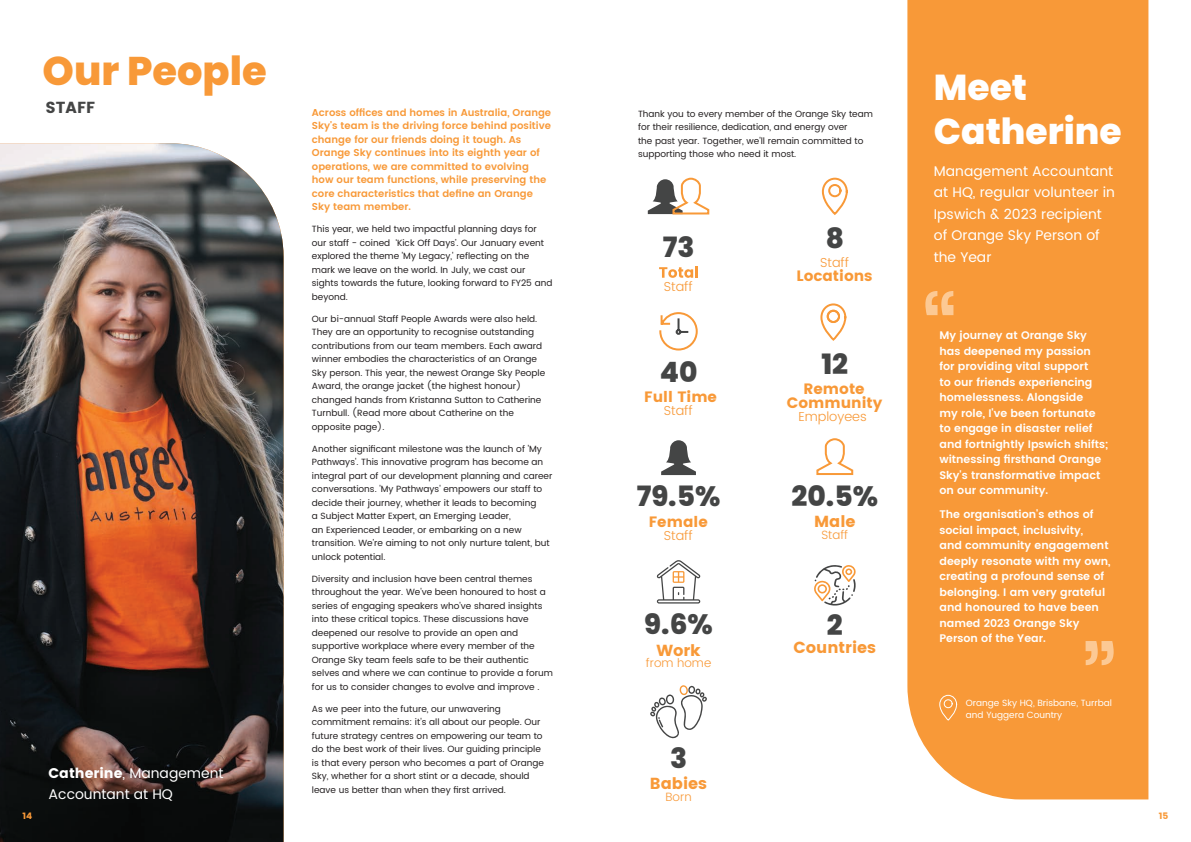
<style>
.page{position:relative;width:1191px;height:842px;background:#fff}
.page>*{position:absolute;margin:0;border:0;box-sizing:border-box;transform-origin:0 0}
.t1{font:800 40px "Poppins";color:#f89938}
.t2{font:800 36px/44px "Poppins";color:#fff}
.t3{font:800 28px "Poppins";color:#444545}
.t4{font:700 16px "Poppins";color:#f89938}
.t5{font:700 16px "Poppins";color:#444545}
.t6{font:700 15px/13.2px "Poppins";color:#f89938;text-align:center}
.t7{font:14px/21.5px "Poppins";color:#fff}
.t8{font:300 13px "Poppins";color:#f89938}
.t9{font:300 12px "Poppins";color:#f89938}
.t10{font:600 11px/15.5px "Poppins";color:#fff}
.t11{font:600 10px/13.5px "Poppins";color:#f89938}
.t12{font:9px/13.5px "Poppins";color:#231f20}
.t13{font:9px/11.5px "Poppins";color:#fff}
.t14{font:700 9px "Poppins";color:#f89938}
.s1{font-weight:700}
</style>
<div class="page">
<img style="left:0;top:143px;width:283px;height:699px">
<div style="left:907px;top:0;width:241px;height:799px;background:#f89938"></div>
<svg style="left:925px;top:291px;width:28px;height:24px"></svg>
<svg style="left:1085px;top:641px;width:28px;height:24px"></svg>
<svg style="left:661px;top:440px;width:35px;height:35px"></svg>
<svg style="left:821px;top:177px;width:27px;height:38px"></svg>
<svg style="left:648px;top:177px;width:62px;height:38px"></svg>
<svg style="left:659px;top:267px;width:39px;height:11px"></svg>
<svg style="left:814px;top:565px;width:41px;height:40px"></svg>
<svg style="left:656px;top:560px;width:44px;height:43px"></svg>
<svg style="left:659px;top:312px;width:39px;height:39px"></svg>
<svg style="left:820px;top:303px;width:27px;height:38px"></svg>
<div style="left:826px;top:310px;width:14px;height:13px;border:2px solid #f89938;border-radius:50%"></div>
<svg style="left:939px;top:695px;width:18px;height:26px"></svg>
<svg style="left:816px;top:438px;width:38px;height:37px"></svg>
<svg style="left:650px;top:685px;width:57px;height:53px"></svg>
<h1 class="t1" style="left:43px;top:47px;width:226px">Our People</h1>
<h3 class="t5" style="left:46px;top:99px;width:51px">STAFF</h3>
<p class="t11" style="left:312px;top:106px;width:241px">Across offices and homes in Australia, Orange Sky's team is the driving force behind positive change for our friends doing it tough. As Orange Sky continues into its eighth year of operations, we are committed to evolving how our team functions, while preserving the core characteristics that define an Orange Sky team member.</p>
<p class="t12" style="left:312px;top:223px;width:242px">This year, we held two impactful planning days for our staff - coined ‘Kick Off Days’. Our January event explored the theme 'My Legacy,' reflecting on the mark we leave on the world. In July, we cast our sights towards the future, looking forward to FY25 and beyond.</p>
<p class="t12" style="left:312px;top:312px;width:235px">Our bi-annual Staff People Awards were also held.<br>They are an opportunity to recognise outstanding contributions from our team members. Each award winner embodies the characteristics of an Orange Sky person. This year, the newest Orange Sky People Award, the orange jacket (the highest honour) changed hands from Kristanna Sutton to Catherine Turnbull. (Read more about Catherine on the opposite page).</p>
<p class="t12" style="left:312px;top:442px;width:242px">Another significant milestone was the launch of 'My Pathways'. This innovative program has become an integral part of our development planning and career conversations. 'My Pathways' empowers our staff to decide their journey, whether it leads to becoming<br>a Subject Matter Expert, an Emerging Leader,<br>an Experienced Leader, or embarking on a new transition. We’re aiming to not only nurture talent, but unlock potential.</p>
<p class="t12" style="left:312px;top:572px;width:242px">Diversity and inclusion have been central themes throughout the year. We've been honoured to host a series of engaging speakers who've shared insights into these critical topics. These discussions have deepened our resolve to provide an open and supportive workplace where every member of the Orange Sky team feels safe to be their authentic selves and where we can continue to provide a forum for us to consider changes to evolve and improve .</p>
<p class="t12" style="left:312px;top:702px;width:233px">As we peer into the future, our unwavering commitment remains: it's all about our people. Our future strategy centres on empowering our team to do the best work of their lives. Our guiding principle is that every person who becomes a part of Orange Sky, whether for a short stint or a decade, should leave us better than when they first arrived.</p>
<h3 class="t7" style="left:49px;top:763px;width:176px"><span class="s1">Catherine</span>, Management<br>Accountant at HQ</h3>
<p class="t12" style="left:638px;top:107px;width:236px">Thank you to every member of the Orange Sky team for their resilience, dedication, and energy over<br>the past year. Together, we'll remain committed to supporting those who need it most.</p>
<h3 class="t3" style="left:662px;top:231px;width:33px">73</h3>
<h3 class="t8" style="left:664px;top:277px;width:30px">Staff</h3>
<h3 class="t3" style="left:659px;top:356px;width:39px">40</h3>
<h3 class="t6" style="left:644px;top:390px;width:74px">Full Time</h3>
<h3 class="t8" style="left:664px;top:401px;width:30px">Staff</h3>
<h3 class="t3" style="left:636px;top:480px;width:85px">79.5%</h3>
<h3 class="t6" style="left:648px;top:516px;width:61px">Female</h3>
<h3 class="t8" style="left:664px;top:526px;width:30px">Staff</h3>
<h3 class="t3" style="left:644px;top:608px;width:70px">9.6%</h3>
<h3 class="t4" style="left:656px;top:641px;width:46px">Work</h3>
<h3 class="t9" style="left:646px;top:654px;width:67px">from home</h3>
<h3 class="t3" style="left:670px;top:741px;width:19px">3</h3>
<h3 class="t4" style="left:650px;top:774px;width:59px">Babies</h3>
<h3 class="t9" style="left:665px;top:788px;width:28px">Born</h3>
<h3 class="t3" style="left:825px;top:222px;width:20px">8</h3>
<h3 class="t8" style="left:820px;top:253px;width:30px">Staff</h3>
<h3 class="t6" style="left:796px;top:270px;width:78px">Locations</h3>
<h3 class="t3" style="left:821px;top:348px;width:28px">12</h3>
<h3 class="t6" style="left:787px;top:383px;width:97px">Remote<br>Community</h3>
<h3 class="t8" style="left:798px;top:407px;width:70px">Employees</h3>
<h3 class="t3" style="left:791px;top:480px;width:88px">20.5%</h3>
<h3 class="t4" style="left:814px;top:512px;width:43px">Male</h3>
<h3 class="t9" style="left:821px;top:526px;width:28px">Staff</h3>
<h3 class="t3" style="left:827px;top:609px;width:17px">2</h3>
<h3 class="t4" style="left:793px;top:638px;width:84px">Countries</h3>
<h2 class="t2" style="left:934px;top:66px;width:189px">Meet<br>Catherine</h2>
<h3 class="t7" style="left:934px;top:161px;width:183px">Management Accountant at HQ, regular volunteer in<br>Ipswich &amp; 2023 recipient of Orange Sky Person of the Year</h3>
<p class="t10" style="left:939px;top:328px;width:171px">My journey at Orange Sky has deepened my passion for providing vital support<br>to our friends experiencing homelessness. Alongside<br>my role, I've been fortunate to engage in disaster relief and fortnightly Ipswich shifts; witnessing firsthand Orange<br>Sky's transformative impact on our community.</p>
<p class="t10" style="left:939px;top:507px;width:173px">The organisation's ethos of social impact, inclusivity,<br>and community engagement deeply resonate with my own, creating a profound sense of belonging. I am very grateful and honoured to have been named 2023 Orange Sky<br>Person of the Year.</p>
<p class="t13" style="left:966px;top:697px;width:148px">Orange Sky HQ, Brisbane, Turrbal and Yuggera Country</p>
<p class="t14" style="left:23px;top:811px;width:11px">14</p>
<p class="t14" style="left:1158px;top:811px;width:11px">15</p>
</div>
